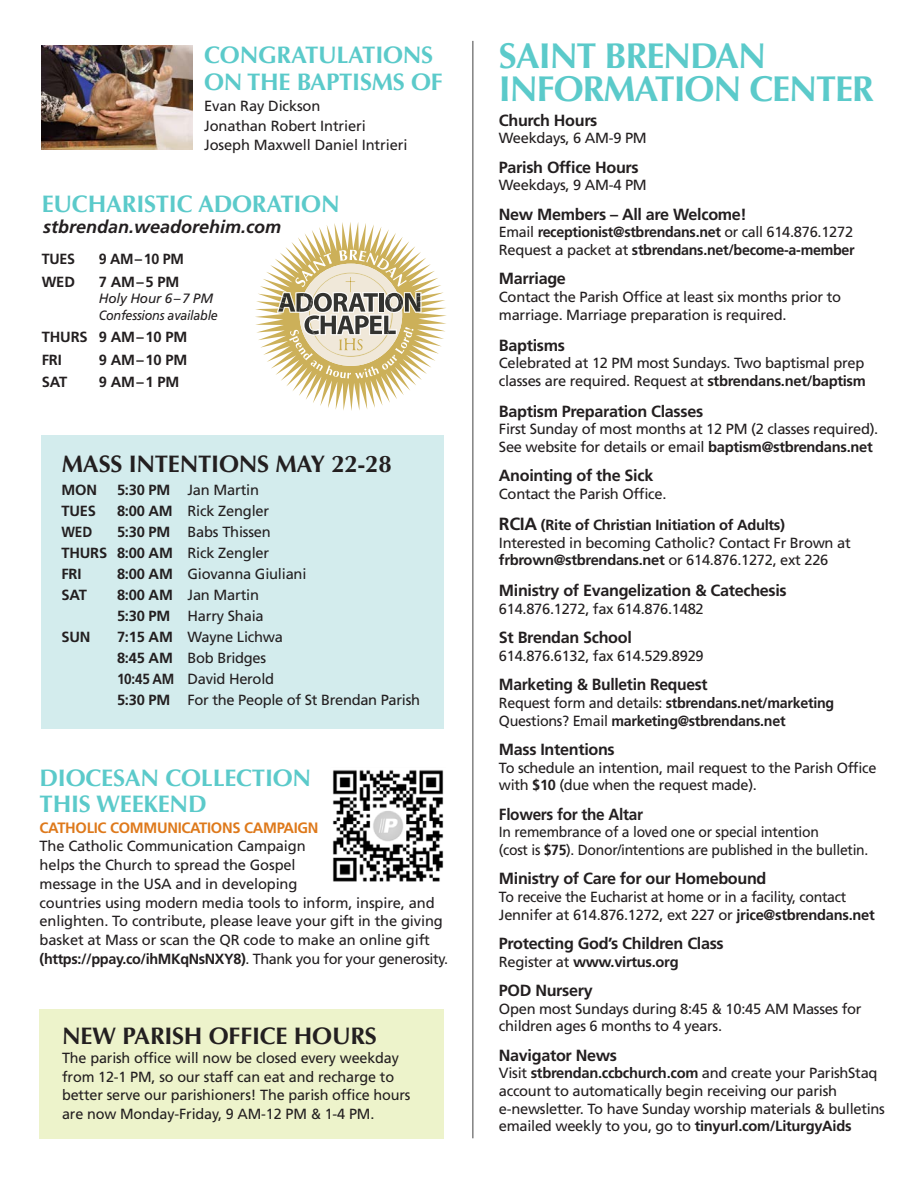
<style>
.page{position:relative;width:918px;height:1188px;background:#fff}
.page>*{position:absolute;margin:0;border:0;box-sizing:border-box;transform-origin:0 0}
.t1{font:700 36px/33px "Optima";letter-spacing:-.03em;color:#5bcaca}
.t2{font:700 24px/27px "Optima";letter-spacing:-.01em;color:#5bcaca}
.t3{font:700 24px "Optima";letter-spacing:-.01em;color:#231f20}
.t4{font:italic 700 18px "Frutiger LT Std";color:#231f20}
.t5{font:700 16.2px "Frutiger LT Std";letter-spacing:-.02em;color:#231f20}
.t6{font:700 16.2px "Frutiger LT Std";letter-spacing:-.02em;color:#231f20;scale:.95 1}
.t7{font:700 15px "Frutiger LT Std";letter-spacing:-.02em;color:#de791b}
.t8{font:14.7px/17.7px "Frutiger LT Std";letter-spacing:-.02em;color:#231f20}
.t9{font:700 14.7px/17.7px "Frutiger LT Std";letter-spacing:-.02em;color:#231f20}
.t10{font:14.7px/17.7px "Frutiger LT Std";letter-spacing:-.02em;color:#231f20;scale:.96 1}
.t11{font:14.7px/17.7px "Frutiger LT Std";letter-spacing:-.02em;color:#231f20;scale:.95 1}
.t12{font:700 14.7px "Frutiger LT Std";letter-spacing:-.02em;color:#231f20;scale:.93 1}
.t13{font:italic 13.5px/16.5px "Frutiger LT Std";letter-spacing:-.02em;color:#231f20}
.s1{font-weight:700}
.s2{font-weight:400}
.s3{font-size:17.7px}
</style>
<div class="page">
<div style="left:40px;top:1009px;width:404px;height:129px;background:#edf3cb"></div>
<hr style="left:472px;top:41px;width:1px;height:1097px;background:#424242">
<div style="left:41px;top:436px;width:403px;height:293px;background:#d3eced"></div>
<svg style="left:255px;top:222px;width:192px;height:189px"></svg>
<img style="left:41px;top:45px;width:151px;height:105px">
<img style="left:332px;top:770px;width:112px;height:112px">
<p class="t2" style="left:204px;top:42px;width:240px">CONGRATULATIONS<br>ON THE BAPTISMS OF</p>
<p class="t8" style="left:204px;top:96px;width:205px;line-height:19.5px">Evan Ray Dickson<br>Jonathan Robert Intrieri<br>Joseph Maxwell Daniel Intrieri</p>
<p class="t2" style="left:42px;top:191px;width:299px">EUCHARISTIC ADORATION</p>
<p class="t4" style="left:43px;top:217px;width:240px">stbrendan.weadorehim.com</p>
<p class="t9" style="left:42px;top:250px;width:35px">TUES</p>
<p class="t9" style="left:99px;top:250px;width:87px">9 AM–10 PM</p>
<p class="t9" style="left:42px;top:273px;width:35px">WED</p>
<p class="t9" style="left:99px;top:273px;width:82px">7 AM–5 PM</p>
<p class="t13" style="left:99px;top:290px;width:121px">Holy Hour 6–7 PM<br>Confessions available</p>
<p class="t9" style="left:42px;top:326px;width:147px;line-height:22.5px">THURS 9 AM–10 PM<br>FRI</p>
<p class="t9" style="left:99px;top:351px;width:90px">9 AM–10 PM</p>
<p class="t9" style="left:42px;top:373px;width:27px">SAT</p>
<p class="t9" style="left:99px;top:373px;width:82px">9 AM–1 PM</p>
<p class="t3" style="left:62px;top:450px;width:331px">MASS INTENTIONS MAY 22-28</p>
<p class="t9" style="left:62px;top:481px;width:37px">MON</p>
<p class="t8" style="left:117px;top:481px;width:144px"><span class="s1">5:30 PM</span> Jan Martin</p>
<p class="t9" style="left:62px;top:502px;width:36px">TUES</p>
<p class="t8" style="left:117px;top:502px;width:154px"><span class="s1">8:00 AM</span> Rick Zengler</p>
<p class="t12" style="left:62px;top:523px;width:35px">WED</p>
<p class="t8" style="left:62px;top:521px;width:211px;line-height:21px;text-align:justify;text-indent:55px"><span class="s1">5:30 PM</span> Babs Thissen <span class="s1">THURS 8:00 AM</span> Rick Zengler <span class="s1">FRI</span></p>
<p class="t8" style="left:117px;top:565px;width:191px"><span class="s1">8:00 AM</span> Giovanna Giuliani</p>
<p class="t9" style="left:62px;top:586px;width:27px">SAT</p>
<p class="t8" style="left:117px;top:584px;width:148px;line-height:21px"><span class="s1">8:00 AM</span> Jan Martin<br><span class="s1">5:30 PM</span> Harry Shaia</p>
<p class="t9" style="left:62px;top:628px;width:30px">SUN</p>
<p class="t8" style="left:117px;top:626px;width:305px;line-height:21px"><span class="s1">7:15 AM</span> Wayne Lichwa<br><span class="s1">8:45 AM</span> Bob Bridges<br><span class="s1">10:45 AM</span> David Herold<br><span class="s1">5:30 PM</span> For the People of St Brendan Parish</p>
<p class="t2" style="left:40px;top:766px;width:273px;line-height:25.5px">DIOCESAN COLLECTION<br>THIS WEEKEND</p>
<p class="t7" style="left:40px;top:819px;width:280px">CATHOLIC COMMUNICATIONS CAMPAIGN</p>
<p class="t8" style="left:40px;top:837px;width:410px;line-height:18.8px">The Catholic Communication Campaign<br>helps the Church to spread the Gospel<br>message in the USA and in developing<br>countries using modern media tools to inform, inspire, and enlighten. To contribute, please leave your gift in the giving basket at Mass or scan the QR code to make an online gift <span class="s1">(https://ppay.co/ihMKqNsNXY8)</span>. Thank you for your generosity.</p>
<p class="t3" style="left:62px;top:1022px;width:316px">NEW PARISH OFFICE HOURS</p>
<p class="t8" style="left:62px;top:1048px;width:350px;line-height:18.8px">The parish office will now be closed every weekday from 12-1 PM, so our staff can eat and recharge to better serve our parishioners! The parish office hours are now Monday-Friday, 9 AM-12 PM &amp; 1-4 PM.</p>
<p class="t1" style="left:499px;top:40px;width:377px">SAINT BRENDAN<br>INFORMATION CENTER</p>
<p class="t5" style="left:499px;top:111px;width:100px">Church Hours</p>
<p class="t8" style="left:499px;top:129px;width:149px">Weekdays, 6 AM-9 PM</p>
<p class="t5" style="left:499px;top:158px;width:141px">Parish Office Hours</p>
<p class="t8" style="left:499px;top:176px;width:149px">Weekdays, 9 AM-4 PM</p>
<p class="t5" style="left:499px;top:205px;width:249px">New Members – All are Welcome!</p>
<p class="t9" style="left:499px;top:224px;width:357px"><span class="s2">Email</span> receptionist@stbrendans.net <span class="s2">or call 614.876.1272<br>Request a packet at</span> stbrendans.net/become-a-member</p>
<p class="t5" style="left:499px;top:269px;width:68px">Marriage</p>
<p class="t8" style="left:499px;top:288px;width:344px">Contact the Parish Office at least six months prior to marriage. Marriage preparation is required.</p>
<p class="t5" style="left:499px;top:335px;width:68px">Baptisms</p>
<p class="t8" style="left:499px;top:354px;width:369px">Celebrated at 12 PM most Sundays. Two baptismal prep classes are required. Request at <span class="s1">stbrendans.net/baptism</span></p>
<p class="t5" style="left:499px;top:402px;width:206px">Baptism Preparation Classes</p>
<p class="t8" style="left:499px;top:421px;width:381px">First Sunday of most months at 12 PM (2 classes required).<br>See website for details or email <span class="s1">baptism@stbrendans.net</span></p>
<p class="t5" style="left:499px;top:466px;width:156px">Anointing of the Sick</p>
<p class="t9" style="left:499px;top:479px;width:288px;line-height:30.9px"><span class="s2">Contact the Parish Office.<br></span><span class="s3">RCIA</span> (Rite of Christian Initiation of Adults)</p>
<p class="t8" style="left:499px;top:534px;width:353px">Interested in becoming Catholic? Contact Fr Brown at <span class="s1">frbrown@stbrendans.net</span> or 614.876.1272, ext 226</p>
<p class="t5" style="left:499px;top:581px;width:289px">Ministry of Evangelization &amp; Catechesis</p>
<p class="t8" style="left:499px;top:600px;width:206px">614.876.1272, fax 614.876.1482</p>
<p class="t5" style="left:499px;top:628px;width:134px">St Brendan School</p>
<p class="t8" style="left:499px;top:647px;width:206px">614.876.6132, fax 614.529.8929</p>
<p class="t5" style="left:499px;top:675px;width:210px">Marketing &amp; Bulletin Request</p>
<p class="t9" style="left:499px;top:694px;width:337px"><span class="s2">Request form and details:</span> stbrendans.net/marketing<br><span class="s2">Questions? Email</span> marketing@stbrendans.net</p>
<p class="t5" style="left:499px;top:740px;width:117px">Mass Intentions</p>
<p class="t8" style="left:499px;top:759px;width:379px">To schedule an intention, mail request to the Parish Office with <span class="s1">$10</span> (due when the request made).</p>
<p class="t6" style="left:499px;top:804px;width:153px">Flowers for the Altar</p>
<p class="t11" style="left:499px;top:823px;width:390px">In remembrance of a loved one or special intention<br>(cost is <span class="s1">$75</span>). Donor/intentions are published in the bulletin.</p>
<p class="t5" style="left:499px;top:869px;width:269px">Ministry of Care for our Homebound</p>
<p class="t10" style="left:499px;top:888px;width:393px">To receive the Eucharist at home or in a facility, contact<br>Jennifer at 614.876.1272, ext 227 or <span class="s1">jrice@stbrendans.net</span></p>
<p class="t5" style="left:499px;top:934px;width:226px">Protecting God’s Children Class</p>
<p class="t9" style="left:499px;top:953px;width:181px"><span class="s2">Register at</span> www.virtus.org</p>
<p class="t5" style="left:499px;top:981px;width:95px">POD Nursery</p>
<p class="t8" style="left:499px;top:1000px;width:364px">Open most Sundays during 8:45 &amp; 10:45 AM Masses for children ages 6 months to 4 years.</p>
<p class="t5" style="left:499px;top:1046px;width:120px">Navigator News</p>
<p class="t8" style="left:499px;top:1064px;width:388px">Visit <span class="s1">stbrendan.ccbchurch.com</span> and create your ParishStaq account to automatically begin receiving our parish e-newsletter. To have Sunday worship materials &amp; bulletins emailed weekly to you, go to <span class="s1">tinyurl.com/LiturgyAids</span></p>
</div>
